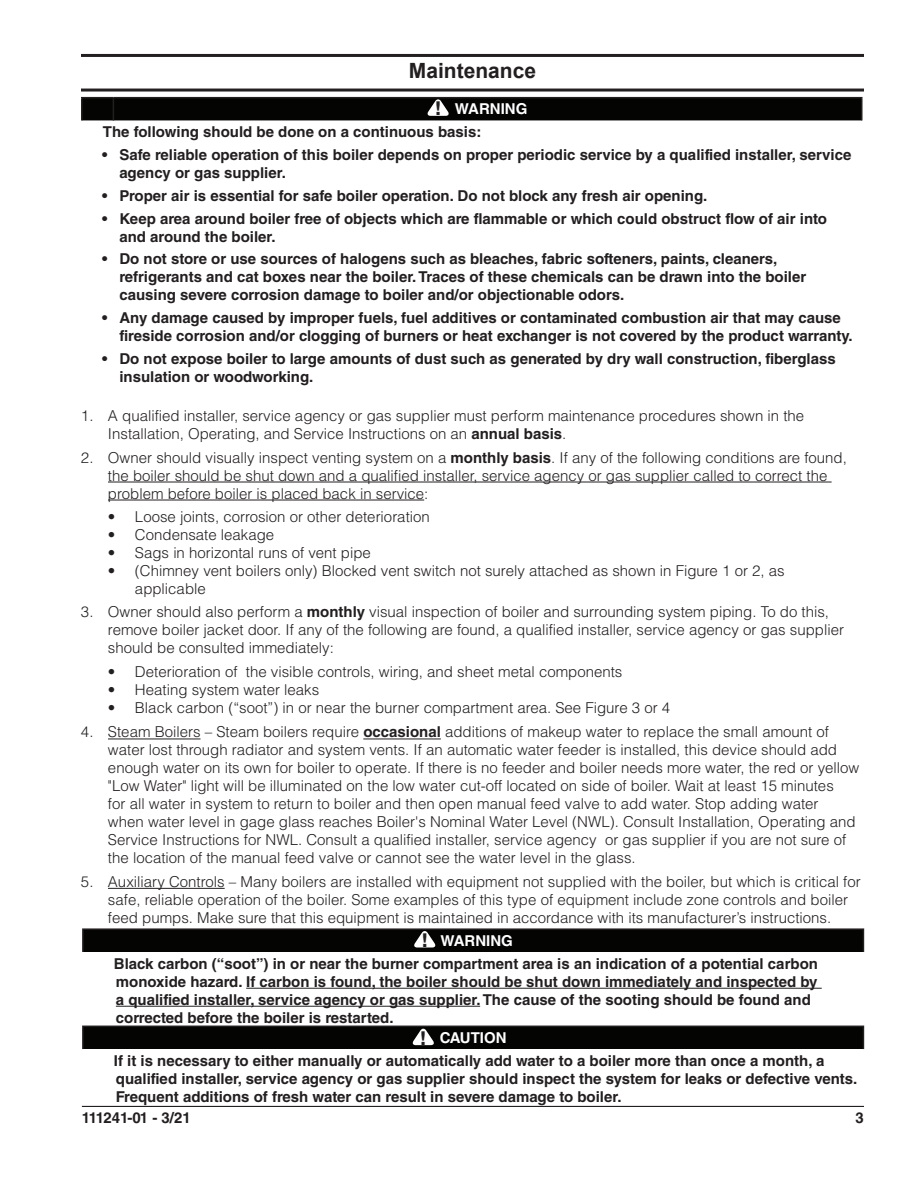
<style>
.page{position:relative;width:918px;height:1188px;background:#fff}
.page>*{position:absolute;margin:0;border:0;box-sizing:border-box;transform-origin:0 0}
.t1{font:700 21px "Arial";color:#231f20}
.t2{font:900 condensed 18.15px "Helvetica LT Std";color:#231f20}
.t3{font:300 15px/18px "Helvetica LT Std";color:#231f20}
.t4{font:700 15px/18px "Helvetica LT Std";color:#231f20}
.t5{font:700 15px "Helvetica LT Std";color:#fff}
.t6{font:700 15px "Helvetica LT Std";letter-spacing:-.035em;color:#231f20}
.s1{font-weight:700}
</style>
<div class="page">
<hr style="left:82px;top:1106px;width:782px;height:1px;background:#231f20">
<hr style="left:108px;top:482px;width:724px;height:1px;background:#231f20">
<hr style="left:108px;top:500px;width:316px;height:1px;background:#231f20">
<hr style="left:108px;top:739px;width:93px;height:1px;background:#231f20">
<hr style="left:363px;top:739px;width:78px;height:1px;background:#231f20">
<hr style="left:108px;top:888px;width:117px;height:1px;background:#231f20">
<hr style="left:81px;top:97px;width:32px;height:1px;background:#231f20">
<hr style="left:113px;top:97px;width:750px;height:1px;background:#231f20">
<hr style="left:861px;top:98px;width:2px;height:22px;background:#231f20">
<hr style="left:81px;top:54px;width:783px;height:3px;background:#231f20">
<hr style="left:81px;top:89px;width:783px;height:3px;background:#231f20">
<div style="left:83px;top:929px;width:780px;height:23px;background:#040503"></div>
<hr style="left:82px;top:928px;width:782px;height:2px;background:#231f20">
<hr style="left:82px;top:930px;width:2px;height:22px;background:#231f20">
<svg style="left:863px;top:930px;width:1px;height:22px"></svg>
<hr style="left:246px;top:988px;width:576px;height:1px;background:#231f20">
<hr style="left:116px;top:1006px;width:364px;height:1px;background:#231f20">
<div style="left:83px;top:1026px;width:780px;height:23px;background:#040503"></div>
<hr style="left:82px;top:1026px;width:782px;height:1px;background:#231f20">
<hr style="left:82px;top:1027px;width:2px;height:22px;background:#231f20">
<svg style="left:863px;top:1027px;width:1px;height:22px"></svg>
<svg style="left:414px;top:931px;width:22px;height:17px"></svg>
<div style="left:81px;top:98px;width:780px;height:22px;background:#040503"></div>
<svg style="left:412px;top:1028px;width:22px;height:17px"></svg>
<h1 class="t1" style="left:409px;top:56px;width:129px">Maintenance</h1>
<p class="t2" style="left:435px;top:97px;width:8px">!</p>
<p class="t5" style="left:455px;top:100px;width:74px">WARNING</p>
<p class="t4" style="left:103px;top:123px;width:380px">The following should be done on a continuous basis:</p>
<p class="t4" style="left:119px;top:145px;width:733px;text-indent:-17px">• Safe reliable operation of this boiler depends on proper periodic service by a qualified installer, service agency or gas supplier.</p>
<p class="t4" style="left:102px;top:186px;width:607px">• Proper air is essential for safe boiler operation. Do not block any fresh air opening.</p>
<p class="t4" style="left:119px;top:209px;width:709px;text-indent:-17px">• Keep area around boiler free of objects which are flammable or which could obstruct flow of air into and around the boiler.</p>
<p class="t4" style="left:119px;top:250px;width:688px;text-indent:-17px">• Do not store or use sources of halogens such as bleaches, fabric softeners, paints, cleaners, refrigerants and cat boxes near the boiler. Traces of these chemicals can be drawn into the boiler causing severe corrosion damage to boiler and/or objectionable odors.</p>
<p class="t4" style="left:119px;top:309px;width:735px;text-indent:-17px">• Any damage caused by improper fuels, fuel additives or contaminated combustion air that may cause fireside corrosion and/or clogging of burners or heat exchanger is not covered by the product warranty.</p>
<p class="t4" style="left:119px;top:349px;width:718px;text-indent:-17px">• Do not expose boiler to large amounts of dust such as generated by dry wall construction, fiberglass insulation or woodworking.</p>
<p class="t3" style="left:108px;top:407px;width:698px;text-indent:-27px">1. A qualified installer, service agency or gas supplier must perform maintenance procedures shown in the<br>Installation, Operating, and Service Instructions on an <span class="s1">annual basis</span>.</p>
<p class="t3" style="left:108px;top:448px;width:740px;text-indent:-27px">2. Owner should visually inspect venting system on a <span class="s1">monthly basis</span>. If any of the following conditions are found, the boiler should be shut down and a qualified installer, service agency or gas supplier called to correct the problem before boiler is placed back in service:</p>
<p class="t3" style="left:108px;top:507px;width:323px">• Loose joints, corrosion or other deterioration</p>
<p class="t3" style="left:108px;top:525px;width:168px">• Condensate leakage</p>
<p class="t3" style="left:108px;top:543px;width:264px">• Sags in horizontal runs of vent pipe</p>
<p class="t3" style="left:135px;top:561px;width:651px;text-indent:-27px">• (Chimney vent boilers only) Blocked vent switch not surely attached as shown in Figure 1 or 2, as applicable</p>
<p class="t3" style="left:108px;top:603px;width:738px;text-indent:-27px">3. Owner should also perform a <span class="s1">monthly</span> visual inspection of boiler and surrounding system piping. To do this, remove boiler jacket door. If any of the following are found, a qualified installer, service agency or gas supplier should be consulted immediately:</p>
<p class="t3" style="left:108px;top:662px;width:516px">• Deterioration of the visible controls, wiring, and sheet metal components</p>
<p class="t3" style="left:108px;top:680px;width:213px">• Heating system water leaks</p>
<p class="t3" style="left:108px;top:698px;width:564px">• Black carbon (“soot”) in or near the burner compartment area. See Figure 3 or 4</p>
<p class="t3" style="left:108px;top:723px;width:753px;text-indent:-27px">4. Steam Boilers – Steam boilers require <span class="s1">occasional</span> additions of makeup water to replace the small amount of water lost through radiator and system vents. If an automatic water feeder is installed, this device should add enough water on its own for boiler to operate. If there is no feeder and boiler needs more water, the red or yellow "Low Water" light will be illuminated on the low water cut-off located on side of boiler. Wait at least 15 minutes<br>for all water in system to return to boiler and then open manual feed valve to add water. Stop adding water<br>when water level in gage glass reaches Boiler's Nominal Water Level (NWL). Consult Installation, Operating and Service Instructions for NWL. Consult a qualified installer, service agency or gas supplier if you are not sure of the location of the manual feed valve or cannot see the water level in the glass.</p>
<p class="t3" style="left:108px;top:872px;width:754px;text-indent:-27px">5. Auxiliary Controls – Many boilers are installed with equipment not supplied with the boiler, but which is critical for safe, reliable operation of the boiler. Some examples of this type of equipment include zone controls and boiler feed pumps. Make sure that this equipment is maintained in accordance with its manufacturer’s instructions.</p>
<p class="t2" style="left:422px;top:929px;width:8px">!</p>
<p class="t5" style="left:441px;top:932px;width:74px">WARNING</p>
<p class="t4" style="left:114px;top:954px;width:706px">Black carbon (“soot”) in or near the burner compartment area is an indication of a potential carbon monoxide hazard. If carbon is found, the boiler should be shut down immediately and inspected by a qualified installer, service agency or gas supplier. The cause of the sooting should be found and corrected before the boiler is restarted.</p>
<p class="t5" style="left:440px;top:1029px;width:68px">CAUTION</p>
<p class="t4" style="left:114px;top:1051px;width:745px">If it is necessary to either manually or automatically add water to a boiler more than once a month, a qualified installer, service agency or gas supplier should inspect the system for leaks or defective vents.<br>Frequent additions of fresh water can result in severe damage to boiler.</p>
<p class="t2" style="left:420px;top:1026px;width:8px">!</p>
<p class="t6" style="left:82px;top:1109px;width:110px">111241-01 - 3/21</p>
<p class="t4" style="left:856px;top:1109px;width:10px">3</p>
</div>
